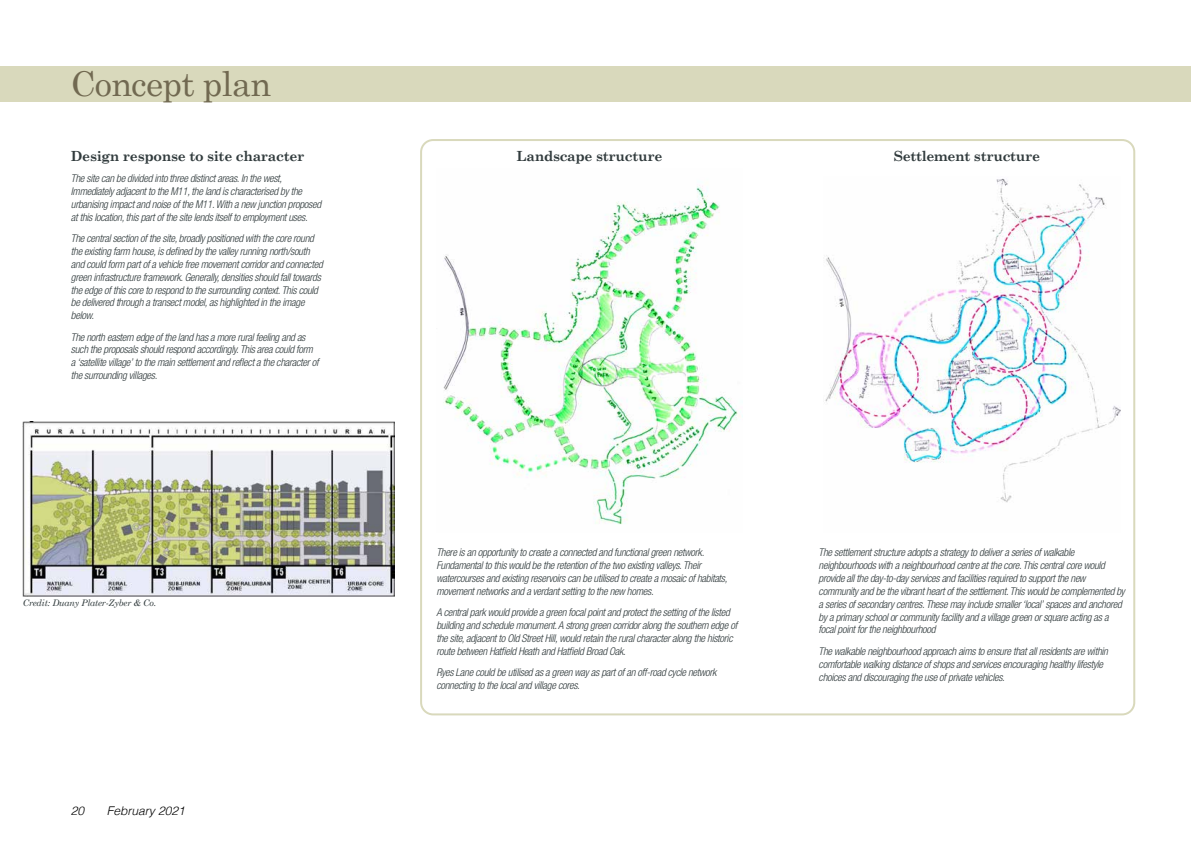
<style>
.page{position:relative;width:1191px;height:842px;background:#fff}
.page>*{position:absolute;margin:0;border:0;box-sizing:border-box;transform-origin:0 0}
.t1{font:34.2px "Century Schoolbook";letter-spacing:-.02em;color:#716951}
.t2{font:700 14px "Century Schoolbook";letter-spacing:-.02em;color:#313b3d}
.t3{font:italic 300 12px "Helvetica";color:#000}
.t4{font:italic 300 condensed 10.7px/12.9px "Helvetica Neue LT Std";letter-spacing:-.025em;color:#313b3d}
.t5{font:italic 9px "Century Schoolbook";letter-spacing:-.02em;color:#313b3d}
</style>
<div class="page">
<div style="left:0;top:66px;width:1191px;height:36px;background:#d9d9bc"></div>
<img style="left:443px;top:186px;width:297px;height:338px">
<img style="left:825px;top:178px;width:295px;height:325px">
<img style="left:23px;top:421px;width:371px;height:175px">
<h1 class="t1" style="left:71px;top:63px;width:202px">Concept plan</h1>
<h2 class="t2" style="left:71px;top:147px;width:235px">Design response to site character</h2>
<p class="t4" style="left:71px;top:172px;width:252px">The site can be divided into three distinct areas. In the west, Immediately adjacent to the M11, the land is characterised by the urbanising impact and noise of the M11. With a new junction proposed at this location, this part of the site lends itself to employment uses.</p>
<p class="t4" style="left:71px;top:232px;width:253px">The central section of the site, broadly positioned with the core round the existing farm house, is defined by the valley running north/south and could form part of a vehicle free movement corridor and connected green infrastructure framework. Generally, densities should fall towards the edge of this core to respond to the surrounding context. This could be delivered through a transect model, as highlighted in the image below.</p>
<p class="t4" style="left:71px;top:331px;width:249px">The north eastern edge of the land has a more rural feeling and as such the proposals should respond accordingly. This area could form a ‘satellite village’ to the main settlement and reflect a the character of the surrounding villages.</p>
<p class="t5" style="left:23px;top:597px;width:135px">Credit: Duany Plater-Zyber &amp; Co.</p>
<p class="t3" style="left:71px;top:801px;width:15px">20</p>
<p class="t3" style="left:107px;top:801px;width:80px">February 2021</p>
<h2 class="t2" style="left:516px;top:147px;width:147px">Landscape structure</h2>
<h2 class="t2" style="left:893px;top:147px;width:148px">Settlement structure</h2>
<p class="t4" style="left:436px;top:546px;width:292px">There is an opportunity to create a connected and functional green network.<br>Fundamental to this would be the retention of the two existing valleys. Their watercourses and existing reservoirs can be utilised to create a mosaic of habitats, movement networks and a verdant setting to the new homes.</p>
<p class="t4" style="left:436px;top:606px;width:302px">A central park would provide a green focal point and protect the setting of the listed building and schedule monument. A strong green corridor along the southern edge of the site, adjacent to Old Street Hill, would retain the rural character along the historic route between Hatfield Heath and Hatfield Broad Oak.</p>
<p class="t4" style="left:436px;top:666px;width:282px">Ryes Lane could be utilised as a green way as part of an off-road cycle network connecting to the local and village cores.</p>
<p class="t4" style="left:818px;top:546px;width:308px">The settlement structure adopts a strategy to deliver a series of walkable neighbourhoods with a neighbourhood centre at the core. This central core would provide all the day-to-day services and facilities required to support the new community and be the vibrant heart of the settlement. This would be complemented by a series of secondary centres. These may include smaller ‘local’ spaces and anchored by a primary school or community facility and a village green or square acting as a focal point for the neighbourhood</p>
<p class="t4" style="left:818px;top:645px;width:291px">The walkable neighbourhood approach aims to ensure that all residents are within comfortable walking distance of shops and services encouraging healthy lifestyle choices and discouraging the use of private vehicles.</p>
</div>
